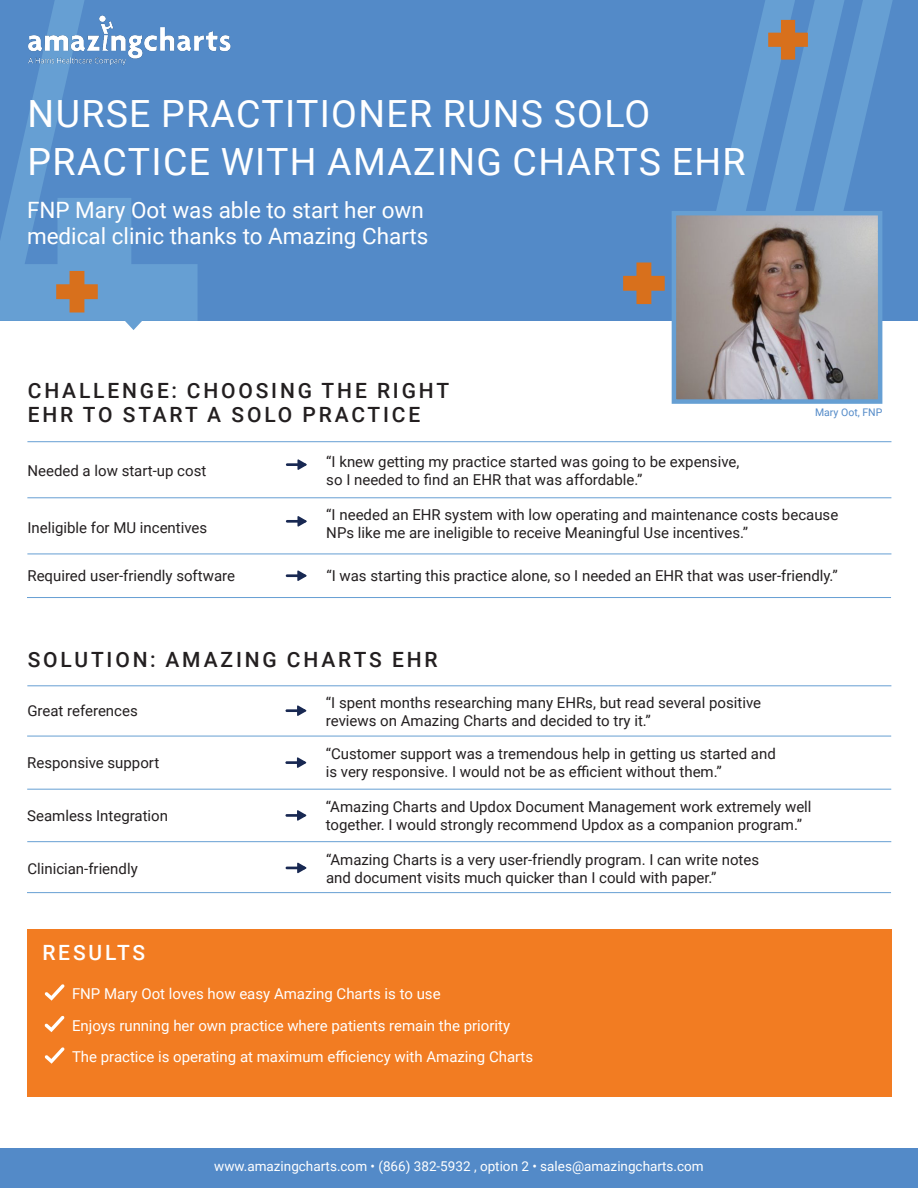
<style>
.page{position:relative;width:918px;height:1188px;background:#fff}
.page>*{position:absolute;margin:0;border:0;box-sizing:border-box;transform-origin:0 0}
.t1{font:37.5px/48px "Roboto";letter-spacing:.035em;color:#fff}
.t2{font:22.5px/25.5px "Roboto";color:#fff}
.t3{font:500 21px/24px "Roboto";letter-spacing:.135em;color:#231f20}
.t4{font:500 21px "Roboto";letter-spacing:.135em;color:#fff}
.t5{font:15px/18px "Roboto";color:#231f20}
.t6{font:15px "Roboto";color:#fff}
.t7{font:13.5px "Roboto";color:#fff}
.t8{font:10.5px "Roboto";color:#538ac8}
</style>
<div class="page">
<div style="left:0;top:1148px;width:918px;height:40px;background:#538ac8"></div>
<div style="left:0;top:0;width:918px;height:321px;background:#538ac8"></div>
<svg style="left:0;top:0;width:198px;height:321px"></svg>
<svg style="left:716px;top:0;width:177px;height:211px"></svg>
<svg style="left:56px;top:271px;width:42px;height:42px"></svg>
<svg style="left:623px;top:263px;width:42px;height:41px"></svg>
<svg style="left:124px;top:319px;width:19px;height:11px"></svg>
<img style="left:25px;top:14px;width:206px;height:52px">
<hr style="left:27px;top:685px;width:864px;height:1px;background:#669fd3">
<hr style="left:27px;top:736px;width:864px;height:1px;background:#669fd3">
<hr style="left:27px;top:789px;width:864px;height:1px;background:#669fd3">
<hr style="left:27px;top:841px;width:864px;height:1px;background:#669fd3">
<hr style="left:27px;top:892px;width:864px;height:1px;background:#669fd3">
<hr style="left:285px;top:761px;width:21px;height:3px;background:#182852">
<svg style="left:297px;top:757px;width:9px;height:11px"></svg>
<hr style="left:286px;top:709px;width:20px;height:3px;background:#182852">
<svg style="left:297px;top:705px;width:9px;height:11px"></svg>
<hr style="left:285px;top:814px;width:21px;height:3px;background:#182852">
<svg style="left:297px;top:810px;width:9px;height:11px"></svg>
<hr style="left:286px;top:867px;width:20px;height:2px;background:#182852">
<svg style="left:297px;top:862px;width:10px;height:11px"></svg>
<div style="left:27px;top:929px;width:864px;height:168px;background:#f27c22"></div>
<svg style="left:45px;top:984px;width:20px;height:17px"></svg>
<svg style="left:45px;top:1016px;width:20px;height:16px"></svg>
<svg style="left:45px;top:1047px;width:20px;height:17px"></svg>
<hr style="left:27px;top:441px;width:864px;height:1px;background:#669fd3">
<hr style="left:27px;top:497px;width:864px;height:1px;background:#669fd3">
<hr style="left:27px;top:554px;width:864px;height:1px;background:#669fd3">
<hr style="left:27px;top:597px;width:864px;height:1px;background:#669fd3">
<hr style="left:286px;top:520px;width:20px;height:3px;background:#182852">
<svg style="left:297px;top:516px;width:10px;height:11px"></svg>
<hr style="left:286px;top:463px;width:20px;height:3px;background:#182852">
<svg style="left:297px;top:459px;width:10px;height:11px"></svg>
<hr style="left:286px;top:574px;width:20px;height:3px;background:#182852">
<svg style="left:297px;top:570px;width:10px;height:11px"></svg>
<img style="left:677px;top:216px;width:200px;height:183px">
<div style="left:672px;top:211px;width:210px;height:193px;border:4px solid #669fd3"></div>
<p class="t1" style="left:28px;top:88px;width:719px">NURSE PRACTITIONER RUNS SOLO<br>PRACTICE WITH AMAZING CHARTS EHR</p>
<p class="t2" style="left:27px;top:197px;width:403px">FNP Mary Oot was able to start her own medical clinic thanks to Amazing Charts</p>
<p class="t3" style="left:28px;top:378px;width:423px">CHALLENGE: CHOOSING THE RIGHT<br>EHR TO START A SOLO PRACTICE</p>
<p class="t5" style="left:27px;top:461px;width:180px">Needed a low start-up cost</p>
<p class="t5" style="left:326px;top:452px;width:415px">“I knew getting my practice started was going to be expensive, so I needed to find an EHR that was affordable.”</p>
<p class="t8" style="left:815px;top:405px;width:69px">Mary Oot, FNP</p>
<p class="t5" style="left:27px;top:518px;width:181px">Ineligible for MU incentives</p>
<p class="t5" style="left:27px;top:566px;width:209px">Required user-friendly software</p>
<p class="t5" style="left:326px;top:505px;width:513px">“I needed an EHR system with low operating and maintenance costs because<br>NPs like me are ineligible to receive Meaningful Use incentives.”</p>
<p class="t5" style="left:326px;top:566px;width:513px">“I was starting this practice alone, so I needed an EHR that was user-friendly.”</p>
<p class="t3" style="left:28px;top:646px;width:411px">SOLUTION: AMAZING CHARTS EHR</p>
<p class="t5" style="left:27px;top:701px;width:112px">Great references</p>
<p class="t5" style="left:27px;top:753px;width:134px">Responsive support</p>
<p class="t5" style="left:27px;top:806px;width:142px">Seamless Integration</p>
<p class="t5" style="left:27px;top:859px;width:112px">Clinician-friendly</p>
<p class="t5" style="left:326px;top:693px;width:437px">“I spent months researching many EHRs, but read several positive reviews on Amazing Charts and decided to try it.”</p>
<p class="t5" style="left:326px;top:744px;width:452px">“Customer support was a tremendous help in getting us started and is very responsive. I would not be as efficient without them.”</p>
<p class="t5" style="left:326px;top:797px;width:487px">“Amazing Charts and Updox Document Management work extremely well together. I would strongly recommend Updox as a companion program.”</p>
<p class="t5" style="left:326px;top:850px;width:435px">“Amazing Charts is a very user-friendly program. I can write notes and document visits much quicker than I could with paper.”</p>
<p class="t4" style="left:42px;top:938px;width:104px">RESULTS</p>
<p class="t6" style="left:72px;top:983px;width:370px">FNP Mary Oot loves how easy Amazing Charts is to use</p>
<p class="t6" style="left:72px;top:1015px;width:440px">Enjoys running her own practice where patients remain the priority</p>
<p class="t6" style="left:72px;top:1046px;width:463px">The practice is operating at maximum efficiency with Amazing Charts</p>
<p class="t7" style="left:214px;top:1156px;width:491px">www.amazingcharts.com • (866) 382-5932 , option 2 • sales@amazingcharts.com</p>
</div>
